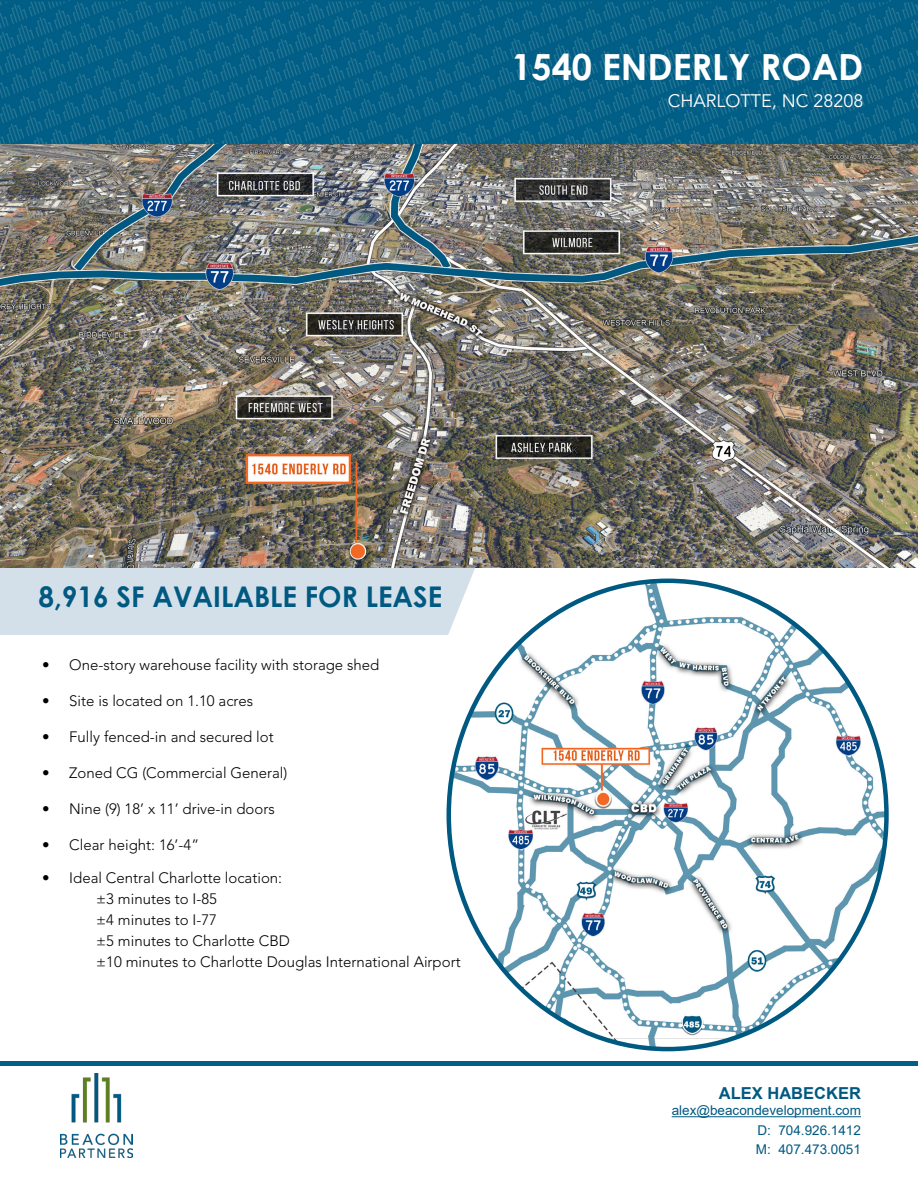
<style>
.page{position:relative;width:918px;height:1188px;background:#fff}
.page>*{position:absolute;margin:0;border:0;box-sizing:border-box;transform-origin:0 0}
.t1{font:700 36px "Century Gothic";color:#fff}
.t2{font:700 28.5px "Century Gothic";color:#005981}
.t3{font:18px "Avenir LT Std";color:#fff}
.t4{font:700 16.5px "Arial";color:#005981}
.t5{font:300 15px/21px "Avenir LT Std";color:#000}
.t6{font:13.5px/19.5px "Arial";color:#005981;text-align:justify}
</style>
<div class="page">
<img style="left:0;top:0;width:918px;height:567px">
<div style="left:0;top:567px;width:481px;height:68px;background:#d4e0e9"></div>
<svg style="left:447px;top:559px;width:68px;height:76px"></svg>
<hr style="left:672px;top:1116px;width:189px;height:1px;background:#005981">
<img style="left:449px;top:581px;width:437px;height:468px">
<div style="left:0;top:1061px;width:918px;height:5px;background:#006088"></div>
<img style="left:60px;top:1073px;width:73px;height:85px">
<h1 class="t1" style="left:511px;top:39px;width:354px">1540 ENDERLY ROAD</h1>
<p class="t3" style="left:668px;top:90px;width:197px">CHARLOTTE, NC 28208</p>
<h2 class="t2" style="left:38px;top:575px;width:405px">8,916 SF AVAILABLE FOR LEASE</h2>
<p class="t5" style="left:42px;top:655px;width:339px">• One-story warehouse facility with storage shed</p>
<p class="t5" style="left:42px;top:691px;width:212px">• Site is located on 1.10 acres</p>
<p class="t5" style="left:42px;top:727px;width:233px">• Fully fenced-in and secured lot</p>
<p class="t5" style="left:42px;top:763px;width:247px">• Zoned CG (Commercial General)</p>
<p class="t5" style="left:42px;top:799px;width:234px">• Nine (9) 18’ x 11’ drive-in doors</p>
<p class="t5" style="left:42px;top:835px;width:158px">• Clear height: 16’-4”</p>
<p class="t5" style="left:96px;top:868px;width:366px;text-indent:-54px">• Ideal Central Charlotte location:<br>±3 minutes to I-85<br>±4 minutes to I-77<br>±5 minutes to Charlotte CBD<br>±10 minutes to Charlotte Douglas International Airport</p>
<p class="t4" style="left:719px;top:1081px;width:144px">ALEX HABECKER</p>
<p class="t6" style="left:756px;top:1101px;width:107px;text-indent:-84px">alex@beacondevelopment.com D: 704.926.1412<br>M: 407.473.0051</p>
</div>
